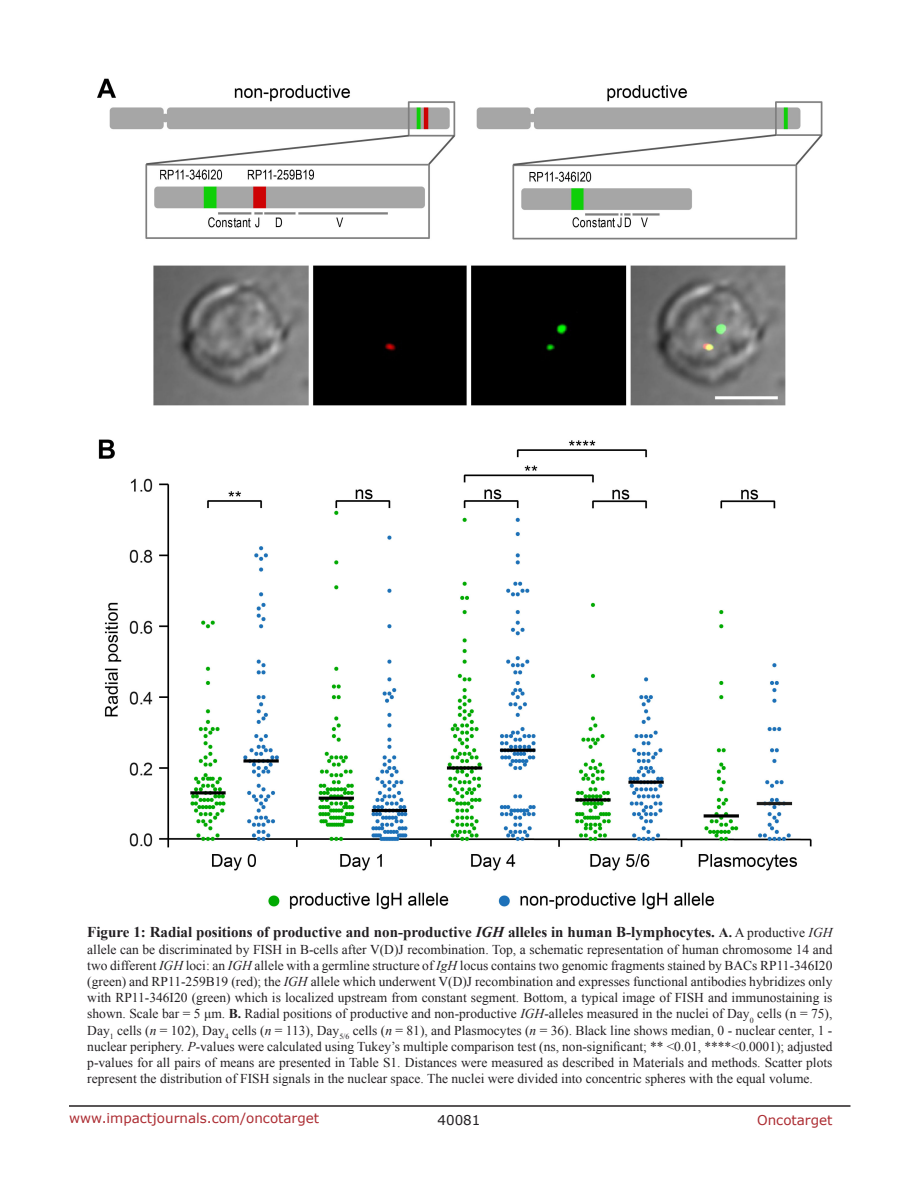
<style>
.page{position:relative;width:918px;height:1188px;background:#fff}
.page>*{position:absolute;margin:0;border:0;box-sizing:border-box;transform-origin:0 0}
.FigureText{font:700 15px "Times New Roman";color:#221f22}
.FigureText-2{font:13.5px/16.2px "Times New Roman";color:#221f22;text-align:justify}
.t1{font:13.5px "Verdana";color:#ac2b31}
.t2{font:13.5px "Verdana";color:#221f22}
.s1{font-style:italic}
.s2{font-size:13.5px}
.s3{font-weight:400;font-size:13.5px}
.s4{font-weight:400;font-style:italic;font-size:13.5px}
.s5{font-weight:700}
</style>
<div class="page">
<hr style="left:69px;top:1105px;width:781px;height:2px;background:#231f20">
<img style="left:97px;top:78px;width:725px;height:832px">
<p class="FigureText" style="left:87px;top:922px;width:747px">Figure 1: Radial positions of productive and non-productive <span class="s1">IGH</span> alleles in human B-lymphocytes. <span class="s2">A.</span> <span class="s3">A productive</span> <span class="s4">IGH</span></p>
<p class="FigureText-2" style="left:87px;top:941px;width:747px">allele can be discriminated by FISH in B-cells after V(D)J recombination. Top, a schematic representation of human chromosome 14 and two different <span class="s1">IGH</span> loci: an <span class="s1">IGH</span> allele with a germline structure of <span class="s1">IgH</span> locus contains two genomic fragments stained by BACs RP11-346I20 (green) and RP11-259B19 (red); the <span class="s1">IGH</span> allele which underwent V(D)J recombination and expresses functional antibodies hybridizes only with RP11-346I20 (green) which is localized upstream from constant segment. Bottom, a typical image of FISH and immunostaining is shown. Scale bar = 5 μm. <span class="s5">B.</span> Radial positions of productive and non-productive <span class="s1">IGH</span>-alleles measured in the nuclei of Day<sub>0</sub> cells (n = 75), Day<sub>1</sub> cells (<span class="s1">n</span> = 102), Day<sub>4</sub> cells (<span class="s1">n</span> = 113), Day<sub>5/6</sub> cells (<span class="s1">n</span> = 81), and Plasmocytes (<span class="s1">n</span> = 36). Black line shows median, 0 - nuclear center, 1 - nuclear periphery. <span class="s1">P</span>-values were calculated using Tukey’s multiple comparison test (ns, non-significant; ** &lt;0.01, ****&lt;0.0001); adjusted p-values for all pairs of means are presented in Table S1. Distances were measured as described in Materials and methods. Scatter plots represent the distribution of FISH signals in the nuclear space. The nuclei were divided into concentric spheres with the equal volume.</p>
<p class="t1" style="left:69px;top:1109px;width:252px">www.impactjournals.com/oncotarget</p>
<p class="t2" style="left:438px;top:1111px;width:44px">40081</p>
<p class="t1" style="left:757px;top:1111px;width:77px">Oncotarget</p>
</div>
